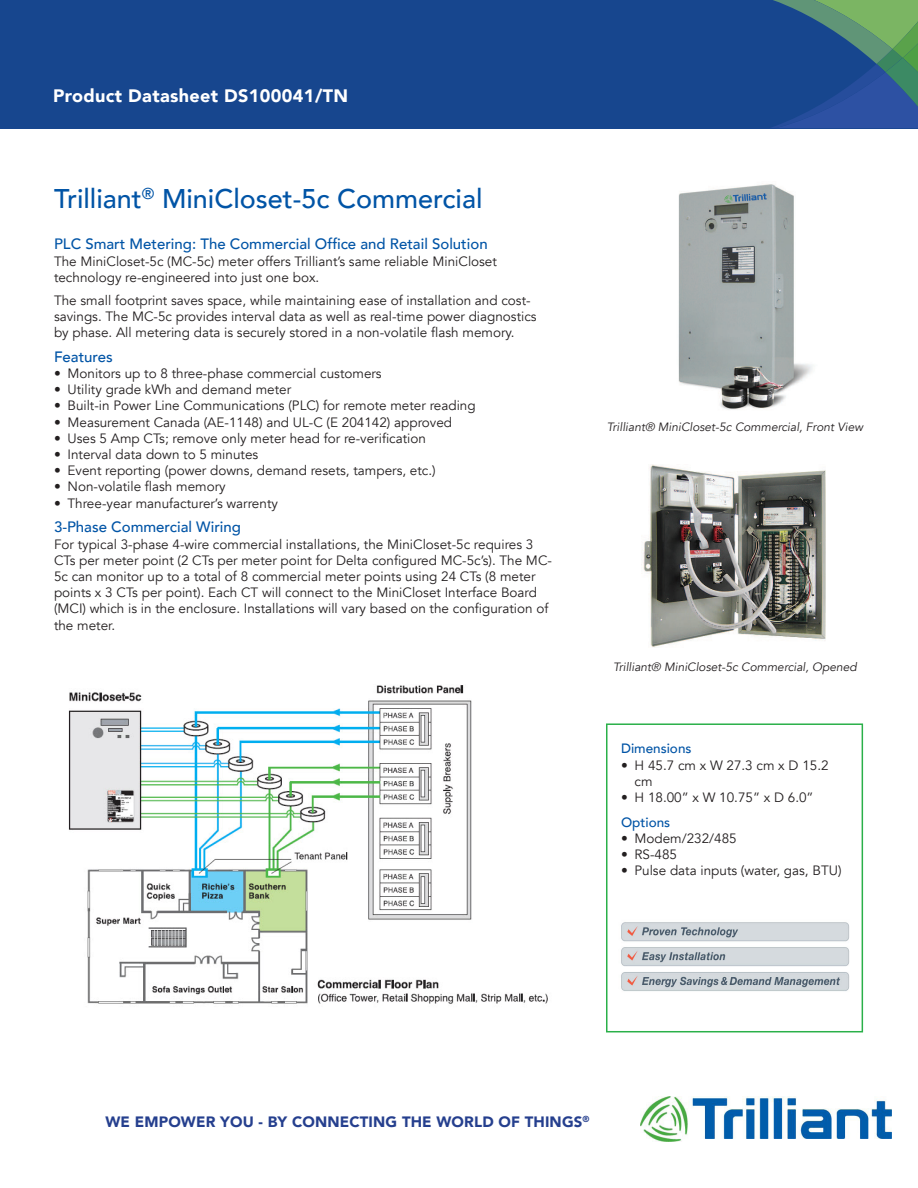
<style>
.page{position:relative;width:918px;height:1188px;background:#fff}
.page>*{position:absolute;margin:0;border:0;box-sizing:border-box;transform-origin:0 0}
.t1{font:500 27px "Avenir";color:#0154a6}
.t2{font:900 18px "Avenir";letter-spacing:.02em;color:#fff}
.t3{font:500 15px "Avenir";color:#0154a6}
.t4{font:900 15px "Avenir";letter-spacing:.01em;color:#253f8e}
.t5{font:13.5px/16.2px "Avenir";color:#231f20}
.t6{font:500 13.5px "Avenir";color:#0154a6}
.t7{font:italic 12px "Avenir";color:#231f20}
</style>
<div class="page">
<div style="left:0;top:0;width:918px;height:128px;background:#17468e"></div>
<svg style="left:772px;top:0;width:146px;height:128px"></svg>
<img style="left:641px;top:1097px;width:250px;height:45px">
<div style="left:606px;top:723px;width:257px;height:309px;border:2px solid #2ab049"></div>
<img style="left:643px;top:465px;width:183px;height:182px">
<img style="left:68px;top:685px;width:480px;height:319px">
<img style="left:621px;top:922px;width:229px;height:69px">
<img style="left:678px;top:184px;width:135px;height:226px">
<p class="t2" style="left:53px;top:80px;width:296px">Product Datasheet DS100041/TN</p>
<p class="t1" style="left:54px;top:176px;width:430px">Trilliant<sup>®</sup> MiniCloset-5c Commercial</p>
<p class="t3" style="left:54px;top:231px;width:435px">PLC Smart Metering: The Commercial Office and Retail Solution</p>
<p class="t5" style="left:54px;top:253px;width:444px">The MiniCloset-5c (MC-5c) meter offers Trilliant’s same reliable MiniCloset technology re-engineered into just one box.</p>
<p class="t5" style="left:54px;top:292px;width:484px">The small footprint saves space, while maintaining ease of installation and cost&shy;savings. The MC-5c provides interval data as well as real-time power diagnostics by phase. All metering data is securely stored in a non-volatile flash memory.</p>
<p class="t3" style="left:54px;top:344px;width:60px">Features</p>
<p class="t5" style="left:54px;top:366px;width:329px">• Monitors up to 8 three-phase commercial customers</p>
<p class="t5" style="left:54px;top:382px;width:239px">• Utility grade kWh and demand meter</p>
<p class="t5" style="left:54px;top:398px;width:423px">• Built-in Power Line Communications (PLC) for remote meter reading</p>
<p class="t5" style="left:54px;top:414px;width:400px">• Measurement Canada (AE-1148) and UL-C (E 204142) approved</p>
<p class="t5" style="left:54px;top:430px;width:374px">• Uses 5 Amp CTs; remove only meter head for re-verification</p>
<p class="t5" style="left:54px;top:447px;width:206px">• Interval data down to 5 minutes</p>
<p class="t5" style="left:54px;top:463px;width:383px">• Event reporting (power downs, demand resets, tampers, etc.)</p>
<p class="t5" style="left:54px;top:479px;width:173px">• Non-volatile flash memory</p>
<p class="t5" style="left:54px;top:495px;width:225px">• Three-year manufacturer’s warrenty</p>
<p class="t3" style="left:54px;top:514px;width:188px">3-Phase Commercial Wiring</p>
<p class="t5" style="left:54px;top:536px;width:500px">For typical 3-phase 4-wire commercial installations, the MiniCloset-5c requires 3<br>CTs per meter point (2 CTs per meter point for Delta configured MC-5c’s). The MC-5c can monitor up to a total of 8 commercial meter points using 24 CTs (8 meter points x 3 CTs per point). Each CT will connect to the MiniCloset Interface Board (MCI) which is in the enclosure. Installations will vary based on the configuration of the meter.</p>
<p class="t7" style="left:607px;top:420px;width:258px">Trilliant® MiniCloset-5c Commercial, Front View</p>
<p class="t7" style="left:613px;top:660px;width:245px">Trilliant® MiniCloset-5c Commercial, Opened</p>
<p class="t6" style="left:621px;top:737px;width:72px">Dimensions</p>
<p class="t5" style="left:634px;top:757px;width:196px;text-indent:-14px">• H 45.7 cm x W 27.3 cm x D 15.2 cm</p>
<p class="t5" style="left:621px;top:790px;width:194px">• H 18.00” x W 10.75” x D 6.0”</p>
<p class="t6" style="left:621px;top:810px;width:51px">Options</p>
<p class="t5" style="left:621px;top:831px;width:117px">• Modem/232/485</p>
<p class="t5" style="left:621px;top:847px;width:58px">• RS-485</p>
<p class="t5" style="left:621px;top:863px;width:222px">• Pulse data inputs (water, gas, BTU)</p>
<p class="t4" style="left:106px;top:1109px;width:486px">WE EMPOWER YOU - BY CONNECTING THE WORLD OF THINGS<sup>®</sup></p>
</div>
